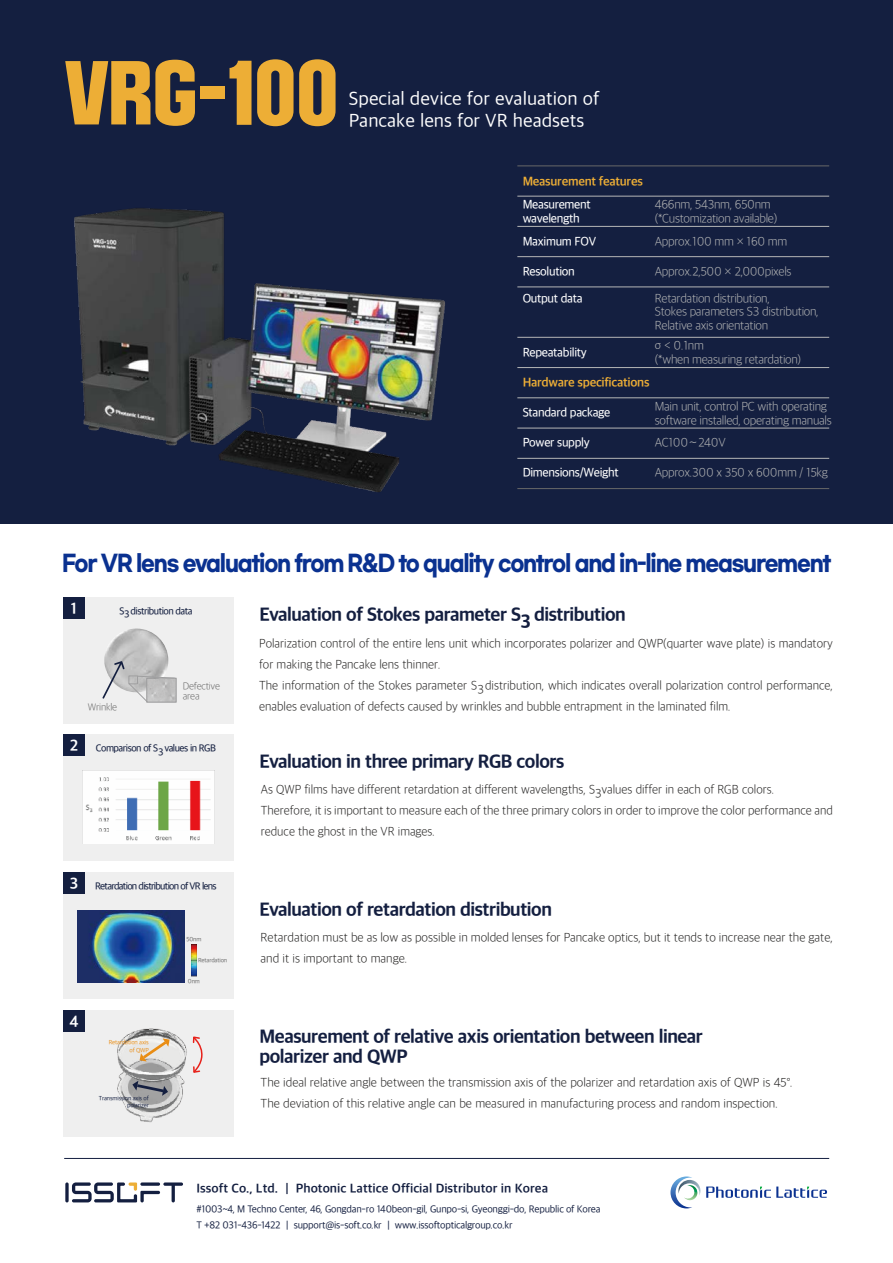
<style>
.page{position:relative;width:893px;height:1263px;background:#fff}
.page>*{position:absolute;margin:0;border:0;box-sizing:border-box;transform-origin:0 0}
.t1{font:70.5px "SD Gyeokdong G207 Bk";color:#edae36}
.t2{font:700 22.5px "Gmarket Sans";letter-spacing:-.06em;color:#0a3190;scale:.9 1}
.t3{font:18px/19.5px "SD Gothic Neoa h Ex Bd";letter-spacing:-.025em;color:#141f40}
.t4{font:18px "SD Gothic Neoa d Rg";color:#fff}
.t5{font:15px "SD Gothic Neoa g Bd";color:#fff}
.t6{font:12px/21px "SD Gothic Neoa b Ult Lt";color:#222120;scale:.96 1}
.t7{font:12px/13.5px "SD Gothic Neoa b Ult Lt";letter-spacing:-.025em;color:#b5b6b6}
.t8{font:12px/21px "SD Gothic Neoa b Ult Lt";color:#222120}
.t9{font:12px/13.5px "SD Gothic Neoa e Md";letter-spacing:-.025em;color:#fff}
.t10{font:12px "SD Gothic Neoa g Bd";color:#141f40}
.t11{font:12px "SD Gothic Neoa g Bd";letter-spacing:-.025em;color:#edae36}
.t12{font:9.75px/16.5px "SD Gothic Neoa d Rg";letter-spacing:-.025em;color:#141f40}
.t13{font:9.75px "SD Gothic Neoa e Md";letter-spacing:-.05em;color:#141f40}
.t14{font:9.75px "SD Gothic Neoa e Md";letter-spacing:-.075em;color:#141f40}
.t15{font:9.75px/10.5px "SD Gothic Neoa b Ult Lt";letter-spacing:-.025em;color:#686868}
.t16{font:6px/7.5px "SD Gothic Neoa d Rg";letter-spacing:-.025em;color:#141f40;text-align:right}
.t17{font:6px/7.5px "SD Gothic Neoa d Rg";letter-spacing:-.025em;color:#e98d14;text-align:right}
.t18{font:6px "SD Gothic Neoa d Rg";letter-spacing:-.025em;color:#686868}
</style>
<div class="page">
<div style="left:0;top:0;width:893px;height:524px;background:#141f40"></div>
<div style="left:64px;top:597px;width:170px;height:126px;background:#efefef"></div>
<div style="left:64px;top:735px;width:170px;height:126px;background:#efefef"></div>
<div style="left:64px;top:872px;width:170px;height:126px;background:#efefef"></div>
<div style="left:64px;top:1010px;width:170px;height:126px;background:#efefef"></div>
<svg style="left:65px;top:1182px;width:4px;height:20px"></svg>
<svg style="left:72px;top:1182px;width:111px;height:20px"></svg>
<svg style="left:670px;top:1176px;width:157px;height:32px"></svg>
<img style="left:104px;top:628px;width:64px;height:64px;border-radius:32px">
<div style="left:146px;top:678px;width:31px;height:25px;border:1px solid #9f9fa0"></div>
<img style="left:83px;top:771px;width:131px;height:72px">
<img style="left:77px;top:910px;width:107px;height:73px">
<img style="left:191px;top:944px;width:6px;height:33px">
<hr style="left:517px;top:488px;width:312px;height:1px;background:#686868">
<hr style="left:517px;top:165px;width:312px;height:1px;background:#686868">
<hr style="left:517px;top:458px;width:312px;height:1px;background:#b5b6b6">
<hr style="left:517px;top:428px;width:312px;height:1px;background:#b5b6b6">
<hr style="left:517px;top:398px;width:312px;height:1px;background:#b5b6b6">
<hr style="left:517px;top:367px;width:312px;height:1px;background:#b5b6b6">
<hr style="left:517px;top:287px;width:312px;height:1px;background:#b5b6b6">
<hr style="left:517px;top:256px;width:312px;height:1px;background:#b5b6b6">
<hr style="left:517px;top:337px;width:312px;height:1px;background:#b5b6b6">
<hr style="left:517px;top:226px;width:312px;height:1px;background:#b5b6b6">
<hr style="left:517px;top:196px;width:312px;height:1px;background:#b5b6b6">
<div style="left:64px;top:597px;width:21px;height:21px;background:#141f40"></div>
<div style="left:64px;top:735px;width:21px;height:21px;background:#141f40"></div>
<div style="left:64px;top:872px;width:21px;height:21px;background:#141f40"></div>
<img style="left:117px;top:1028px;width:70px;height:95px">
<div style="left:64px;top:1010px;width:21px;height:21px;background:#141f40"></div>
<svg style="left:102px;top:661px;width:73px;height:41px"></svg>
<svg style="left:192px;top:1036px;width:11px;height:37px"></svg>
<svg style="left:140px;top:1038px;width:30px;height:23px"></svg>
<svg style="left:132px;top:1081px;width:36px;height:15px"></svg>
<hr style="left:64px;top:1158px;width:765px;height:1px;background:#141f40">
<img style="left:74px;top:208px;width:371px;height:284px">
<h1 class="t1" style="left:65px;top:57px;width:275px">VRG-100</h1>
<h3 class="t4" style="left:349px;top:90px;width:252px">Special device for evaluation of</h3>
<h3 class="t4" style="left:349px;top:111px;width:237px">Pancake lens for VR headsets</h3>
<p class="t11" style="left:523px;top:175px;width:122px">Measurement features</p>
<p class="t9" style="left:523px;top:198px;width:70px">Measurement wavelength</p>
<p class="t7" style="left:655px;top:198px;width:124px">466nm, 543nm, 650nm (*Customization available)</p>
<p class="t9" style="left:523px;top:235px;width:75px">Maximum FOV</p>
<p class="t7" style="left:655px;top:235px;width:134px">Approx.100 mm × 160 mm</p>
<p class="t9" style="left:523px;top:265px;width:54px">Resolution</p>
<p class="t7" style="left:655px;top:265px;width:138px">Approx.2,500 × 2,000pixels</p>
<p class="t9" style="left:523px;top:291px;width:62px">Output data</p>
<p class="t7" style="left:655px;top:291px;width:165px">Retardation distribution,<br>Stokes parameters S3 distribution,<br>Relative axis orientation</p>
<p class="t9" style="left:523px;top:345px;width:66px">Repeatability</p>
<p class="t7" style="left:655px;top:339px;width:148px">σ &lt; 0.1nm<br>(*when measuring retardation)</p>
<p class="t11" style="left:523px;top:377px;width:128px">Hardware specifications</p>
<p class="t9" style="left:523px;top:406px;width:89px">Standard package</p>
<p class="t7" style="left:655px;top:400px;width:178px">Main unit, control PC with operating software installed, operating manuals</p>
<p class="t9" style="left:523px;top:436px;width:68px">Power supply</p>
<p class="t7" style="left:655px;top:436px;width:83px">AC100∼240V　</p>
<p class="t9" style="left:523px;top:466px;width:98px">Dimensions/Weight</p>
<p class="t7" style="left:655px;top:466px;width:175px">Approx.300 x 350 x 600mm / 15kg</p>
<h2 class="t2" style="left:62px;top:551px;width:856px">For VR lens evaluation from R&amp;D to quality control and in-line measurement</h2>
<p class="t5" style="left:71px;top:601px;width:8px">1</p>
<p class="t13" style="left:119px;top:606px;width:75px">S distribution data</p>
<p class="t13" style="left:124px;top:610px;width:7px">3</p>
<h3 class="t3" style="left:260px;top:605px;width:368px">Evaluation of Stokes parameter S distribution</h3>
<h3 class="t3" style="left:521px;top:611px;width:12px">3</h3>
<p class="t15" style="left:88px;top:702px;width:31px">Wrinkle</p>
<p class="t15" style="left:183px;top:681px;width:39px">Defective area</p>
<p class="t6" style="left:259px;top:632px;width:599px">Polarization control of the entire lens unit which incorporates polarizer and QWP(quarter wave plate) is mandatory for making the Pancake lens thinner.<br>The information of the Stokes parameter S distribution, which indicates overall polarization control performance, enables evaluation of defects caused by wrinkles and bubble entrapment in the laminated film.</p>
<p class="t6" style="left:478px;top:678px;width:8px">3</p>
<p class="t5" style="left:70px;top:738px;width:10px">2</p>
<p class="t13" style="left:96px;top:744px;width:122px">Comparison of S values in RGB</p>
<p class="t13" style="left:158px;top:747px;width:7px">3</p>
<h3 class="t3" style="left:260px;top:752px;width:306px">Evaluation in three primary RGB colors</h3>
<p class="t6" style="left:261px;top:779px;width:597px">As QWP films have different retardation at different wavelengths, S values differ in each of RGB colors.<br>Therefore, it is important to measure each of the three primary colors in order to improve the color performance and reduce the ghost in the VR images.</p>
<p class="t6" style="left:595px;top:783px;width:8px">3</p>
<p class="t5" style="left:70px;top:876px;width:10px">3</p>
<p class="t14" style="left:95px;top:881px;width:123px">Retardation distribution of VR lens</p>
<p class="t18" style="left:186px;top:936px;width:16px">50nm</p>
<p class="t18" style="left:198px;top:957px;width:31px">Retardation</p>
<h3 class="t3" style="left:260px;top:900px;width:294px">Evaluation of retardation distribution</h3>
<p class="t8" style="left:261px;top:927px;width:574px">Retardation must be as low as possible in molded lenses for Pancake optics, but it tends to increase near the gate, and it is important to mange.</p>
<p class="t18" style="left:188px;top:978px;width:14px">0nm</p>
<p class="t5" style="left:69px;top:1014px;width:11px">4</p>
<p class="t17" style="left:109px;top:1038px;width:42px">Retardation axis of QWP</p>
<p class="t16" style="left:99px;top:1094px;width:51px">Transmission axis of polarizer</p>
<h3 class="t3" style="left:260px;top:1027px;width:445px">Measurement of relative axis orientation between linear polarizer and QWP</h3>
<p class="t8" style="left:261px;top:1072px;width:534px">The ideal relative angle between the transmission axis of the polarizer and retardation axis of QWP is 45°.<br>The deviation of this relative angle can be measured in manufacturing process and random inspection.</p>
<p class="t10" style="left:196px;top:1182px;width:353px">Issoft Co., Ltd. ㅣ Photonic Lattice Official Distributor in Korea</p>
<p class="t12" style="left:196px;top:1200px;width:406px">#1003~4, M Techno Center, 46, Gongdan-ro 140beon-gil, Gunpo-si, Gyeonggi-do, Republic of Korea<br>T +82 031-436-1422 ㅣ support@is-soft.co.kr ㅣ www.issoftopticalgroup.co.kr</p>
</div>
